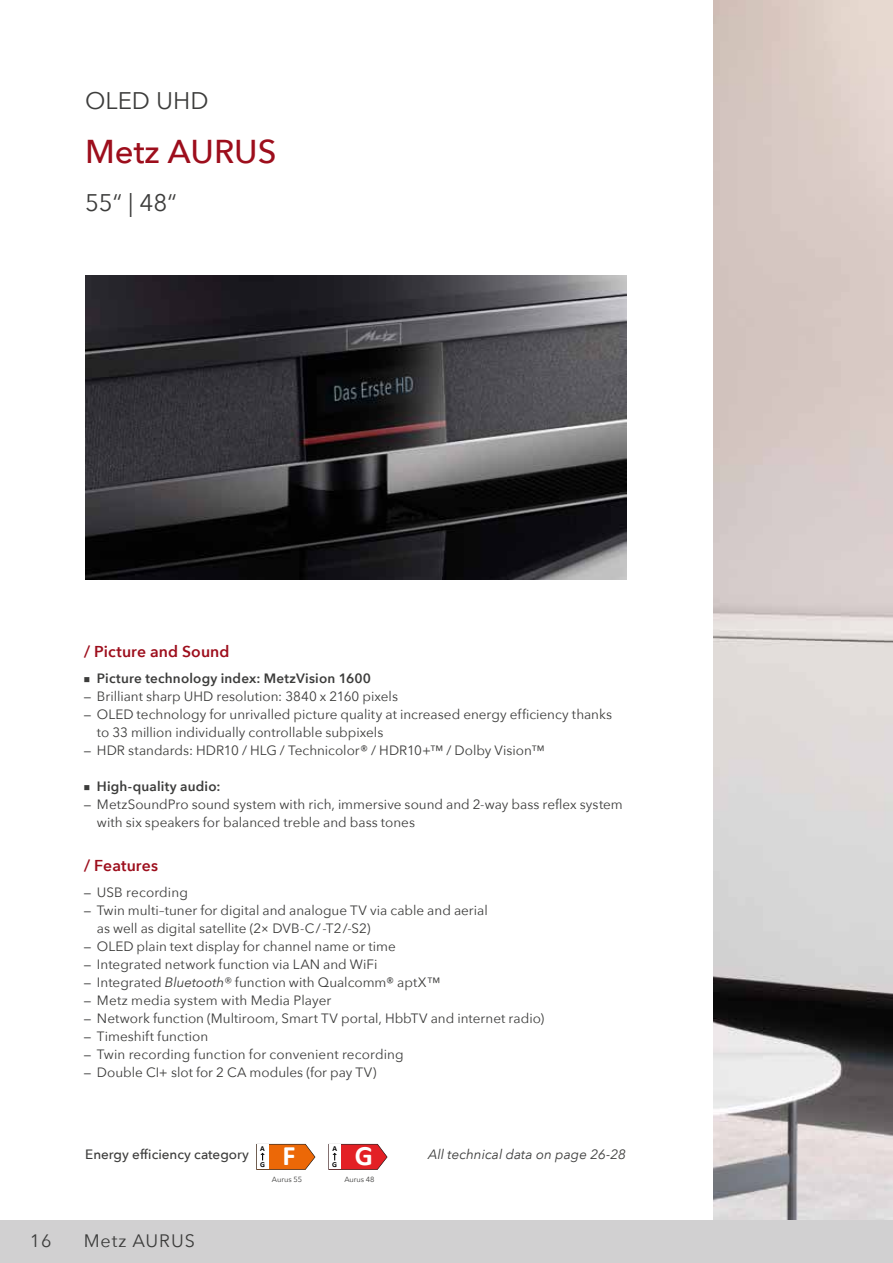
<style>
.page{position:relative;width:893px;height:1263px;background:#fff}
.page>*{position:absolute;margin:0;border:0;box-sizing:border-box;transform-origin:0 0}
.t1{font:500 33px "Avenir Next";color:#9d0e1c}
.t2{font:700 28.2px "Calibri";color:#fff}
.t3{font:24px "Avenir Next";color:#3c3c3b}
.t4{font:18px "Avenir Next";letter-spacing:.05em;color:#3c3c3b}
.t5{font:600 15.75px "Avenir Next";letter-spacing:.01em;color:#9d0e1c}
.t6{font:13.5px/18px "Avenir Next";color:#3c3c3b}
.t7{font:600 13.5px "Avenir Next";letter-spacing:.015em;color:#3c3c3b}
.t8{font:italic 13.5px "Avenir Next";color:#3c3c3b}
.t9{font:500 13.5px "Avenir Next";color:#3c3c3b}
.t10{font:700 7.65px/16.4px "Calibri";color:#000}
.t11{font:7.5px "Avenir Next";letter-spacing:-.01em;color:#3c3c3b}
.s1{font-family:"Meta OT";font-weight:500;font-size:6.75px}
.s2{font-family:"Avenir"}
.s3{font-style:italic}
</style>
<div class="page">
<img style="left:713px;top:0;width:180px;height:1220px">
<div style="left:0;top:1220px;width:893px;height:43px;background:#d1d0d1"></div>
<img style="left:85px;top:275px;width:541px;height:304px">
<svg style="left:256px;top:1144px;width:59px;height:26px"></svg>
<svg style="left:329px;top:1144px;width:58px;height:26px"></svg>
<h3 class="t3" style="left:85px;top:80px;width:125px">OLED UHD</h3>
<h1 class="t1" style="left:85px;top:123px;width:193px">Metz AURUS</h1>
<h3 class="t3" style="left:85px;top:182px;width:93px">55“ | 48“</h3>
<p class="t5" style="left:84px;top:638px;width:147px">/ Picture and Sound</p>
<p class="t7" style="left:84px;top:667px;width:288px"><span class="s1">■</span> Picture technology index: MetzVision 1600</p>
<p class="t6" style="left:84px;top:687px;width:315px"><span class="s2">–</span> Brilliant sharp UHD resolution: 3840 x 2160 pixels</p>
<p class="t6" style="left:97px;top:705px;width:517px;text-indent:-13px"><span class="s2">–</span> OLED technology for unrivalled picture quality at increased energy efficiency thanks to 33 million individually controllable subpixels</p>
<p class="t6" style="left:84px;top:741px;width:462px"><span class="s2">–</span> HDR standards: HDR10 / HLG / Technicolor® / HDR10+™ / Dolby Vision™</p>
<p class="t7" style="left:84px;top:775px;width:138px"><span class="s1">■</span> High-quality audio:</p>
<p class="t6" style="left:97px;top:795px;width:527px;text-indent:-13px"><span class="s2">–</span> MetzSoundPro sound system with rich, immersive sound and 2-way bass reflex system with six speakers for balanced treble and bass tones</p>
<p class="t5" style="left:84px;top:852px;width:75px">/ Features</p>
<p class="t6" style="left:84px;top:883px;width:105px"><span class="s2">–</span> USB recording</p>
<p class="t6" style="left:97px;top:901px;width:392px;text-indent:-13px"><span class="s2">–</span> Twin multi–tuner for digital and analogue TV via cable and aerial as well as digital satellite (2× DVB-C/-T2/-S2)</p>
<p class="t6" style="left:84px;top:937px;width:313px"><span class="s2">–</span> OLED plain text display for channel name or time</p>
<p class="t6" style="left:84px;top:955px;width:295px"><span class="s2">–</span> Integrated network function via LAN and WiFi</p>
<p class="t6" style="left:84px;top:973px;width:357px"><span class="s2">–</span> Integrated <span class="s3">Bluetooth®</span> function with Qualcomm® aptX™</p>
<p class="t6" style="left:84px;top:991px;width:249px"><span class="s2">–</span> Metz media system with Media Player</p>
<p class="t6" style="left:84px;top:1009px;width:462px"><span class="s2">–</span> Network function (Multiroom, Smart TV portal, HbbTV and internet radio)</p>
<p class="t6" style="left:84px;top:1027px;width:125px"><span class="s2">–</span> Timeshift function</p>
<p class="t6" style="left:84px;top:1045px;width:321px"><span class="s2">–</span> Twin recording function for convenient recording</p>
<p class="t6" style="left:84px;top:1063px;width:294px"><span class="s2">–</span> Double CI+ slot for 2 CA modules (for pay TV)</p>
<p class="t10" style="left:260px;top:1140px;width:6px">A<br>G</p>
<h2 class="t2" style="left:355px;top:1136px;width:20px">G</h2>
<p class="t10" style="left:332px;top:1140px;width:6px">A<br>G</p>
<h2 class="t2" style="left:283px;top:1136px;width:15px">F</h2>
<p class="t9" style="left:85px;top:1143px;width:165px">Energy efficiency category</p>
<p class="t8" style="left:428px;top:1143px;width:200px">All technical data on page 26-28</p>
<h3 class="t4" style="left:30px;top:1225px;width:23px">16</h3>
<h3 class="t4" style="left:84px;top:1225px;width:113px">Metz AURUS</h3>
<p class="t11" style="left:272px;top:1173px;width:32px">Aurus 55</p>
<p class="t11" style="left:344px;top:1173px;width:32px">Aurus 48</p>
</div>
